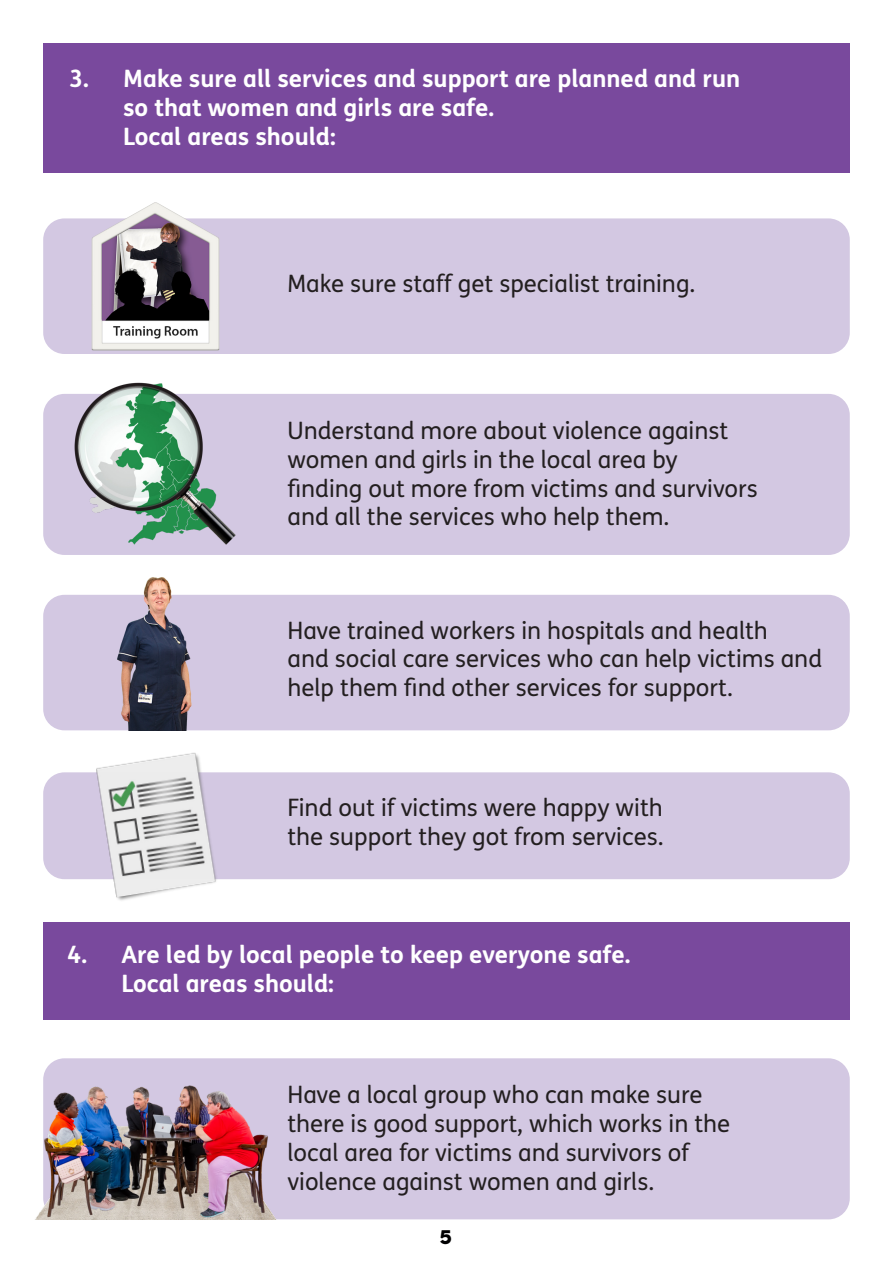
<style>
.page{position:relative;width:893px;height:1263px;background:#fff}
.page>*{position:absolute;margin:0;border:0;box-sizing:border-box;transform-origin:0 0}
.t1{font:24px/28.8px "FS Me";color:#231f20}
.t2{font:700 24px "FS Me";color:#fff}
.t3{font:900 21px "Sofia Pro";color:#000001}
</style>
<div class="page">
<div style="left:43px;top:43px;width:807px;height:130px;background:#79499d"></div>
<div style="left:43px;top:218px;width:807px;height:136px;background:#d3c8e2;border-radius:21px"></div>
<div style="left:43px;top:394px;width:807px;height:161px;background:#d3c8e2;border-radius:21px"></div>
<div style="left:43px;top:595px;width:807px;height:135px;background:#d3c8e2;border-radius:21px"></div>
<div style="left:43px;top:772px;width:807px;height:107px;background:#d3c8e2;border-radius:21px"></div>
<div style="left:43px;top:1058px;width:807px;height:161px;background:#d3c8e2;border-radius:21px"></div>
<div style="left:43px;top:922px;width:807px;height:98px;background:#79499d"></div>
<img style="left:78px;top:202px;width:155px;height:149px">
<img style="left:74px;top:382px;width:162px;height:163px">
<img style="left:117px;top:577px;width:77px;height:153px">
<img style="left:88px;top:752px;width:135px;height:149px">
<img style="left:36px;top:1075px;width:240px;height:144px">
<p class="t2" style="left:69px;top:60px;width:673px">3. Make sure all services and support are planned and run</p>
<p class="t2" style="left:123px;top:89px;width:373px">so that women and girls are safe.</p>
<p class="t2" style="left:123px;top:117px;width:214px">Local areas should:</p>
<p class="t1" style="left:287px;top:268px;width:409px">Make sure staff get specialist training.</p>
<p class="t1" style="left:287px;top:416px;width:442px">Understand more about violence against</p>
<p class="t1" style="left:287px;top:444px;width:392px">women and girls in the local area by</p>
<p class="t1" style="left:287px;top:473px;width:472px">finding out more from victims and survivors</p>
<p class="t1" style="left:287px;top:502px;width:383px">and all the services who help them.</p>
<p class="t1" style="left:287px;top:615px;width:482px">Have trained workers in hospitals and health</p>
<p class="t1" style="left:287px;top:644px;width:536px">and social care services who can help victims and help them find other services for support.</p>
<p class="t1" style="left:287px;top:793px;width:377px">Find out if victims were happy with</p>
<p class="t1" style="left:287px;top:822px;width:378px">the support they got from services.</p>
<p class="t2" style="left:67px;top:936px;width:565px">4. Are led by local people to keep everyone safe.</p>
<p class="t2" style="left:121px;top:964px;width:214px">Local areas should:</p>
<p class="t1" style="left:287px;top:1080px;width:417px">Have a local group who can make sure</p>
<p class="t1" style="left:287px;top:1109px;width:444px">there is good support, which works in the</p>
<p class="t1" style="left:287px;top:1137px;width:403px">local area for victims and survivors of</p>
<p class="t1" style="left:287px;top:1166px;width:368px">violence against women and girls.</p>
<p class="t3" style="left:439px;top:1220px;width:14px">5</p>
</div>
